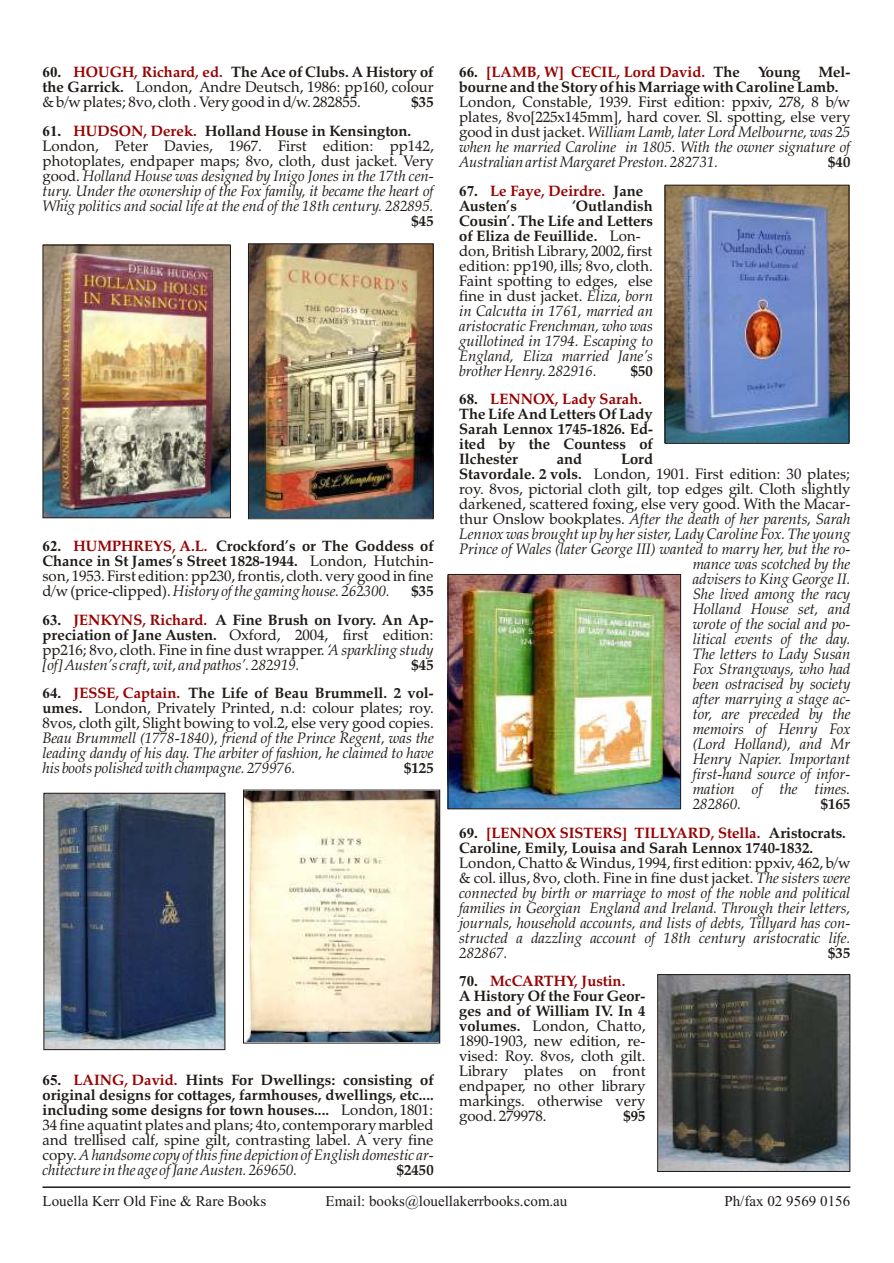
<style>
.page{position:relative;width:894px;height:1263px;background:#fff}
.page>*{position:absolute;margin:0;border:0;box-sizing:border-box;transform-origin:0 0}
.t1{font:italic 15px/15px "Zapf Calligr BT";color:#1f1a17;text-align:justify}
.t2{font:15px/15px "Zapf Calligr BT";color:#1f1a17;text-align:justify}
.t3{font:700 15px/15px "Zapf Calligr BT";color:#1f1a17}
.t4{font:15px "Times New Roman";letter-spacing:.005em;color:#1f1a17}
.t5{font:700 15px/15px "Zapf Calligr BT";color:#900}
.s1{font-family:"Times New Roman";font-weight:700}
.s2{font-weight:700;color:#900}
.s3{font-weight:700}
.s4{font-family:"Times New Roman";font-weight:700;font-style:normal}
.s5{font-weight:700;font-style:normal;color:#900}
.s6{font-weight:700;font-style:normal}
.s7{font-style:normal}
.s8{font-style:italic}
.s9{font-family:"Times New Roman"}
.s10{color:#900}
.s11{font-weight:400}
.s12{font-weight:400;font-style:italic}
.s13{font-family:"Times New Roman";color:#1f1a17}
.s14{color:#1f1a17}
</style>
<div class="page">
<hr style="left:43px;top:1186px;width:807px;height:2px;background:#1f1a17">
<img style="left:450px;top:576px;width:229px;height:231px">
<div style="left:448px;top:574px;width:233px;height:235px;border:1px solid #1f1a17"></div>
<img style="left:245px;top:792px;width:193px;height:249px">
<div style="left:243px;top:790px;width:197px;height:253px;border:1px solid #1f1a17"></div>
<img style="left:45px;top:247px;width:184px;height:269px">
<div style="left:43px;top:245px;width:188px;height:273px;border:1px solid #1f1a17"></div>
<img style="left:250px;top:246px;width:181px;height:271px">
<div style="left:248px;top:244px;width:185px;height:275px;border:1px solid #1f1a17"></div>
<img style="left:46px;top:795px;width:177px;height:253px">
<div style="left:44px;top:793px;width:181px;height:257px;border:1px solid #1f1a17"></div>
<img style="left:667px;top:187px;width:180px;height:255px">
<div style="left:665px;top:185px;width:184px;height:259px;border:1px solid #1f1a17"></div>
<img style="left:660px;top:976px;width:188px;height:194px">
<div style="left:658px;top:974px;width:192px;height:198px;border:1px solid #1f1a17"></div>
<p class="t2" style="left:43px;top:66px;width:393px"><span class="s1">60.</span> <span class="s2">HOUGH, Rich ard, ed.</span> <span class="s3">The Ace of Clubs. A His tory of the Garrick.</span> Lon don, An dre Deutsch, 1986: pp160, col our &amp; b/w plates; 8vo, cloth . Very good in d/w. 282855.</p>
<p class="t3" style="left:412px;top:96px;width:24px">$35</p>
<p class="t1" style="left:43px;top:125px;width:393px;text-align:left"><span class="s4">61.</span> <span class="s5">HUD SON, Derek.</span> <span class="s6">Hol land House in Kensington.<br></span><span class="s7">Lon don, Pe ter Davies, 1967. First edi tion: pp142, photoplates, endpaper maps; 8vo, cloth, dust jacket. Very good.</span> Hol land House was de signed by Inigo Jones in the 17th cen - tury. Un der the own er ship of the Fox fam ily, it be came the heart of Whig pol i tics and so cial life at the end of the 18th cen tury. 282895.</p>
<p class="t3" style="left:412px;top:215px;width:24px">$45</p>
<p class="t2" style="left:43px;top:540px;width:393px"><span class="s1">62.</span> <span class="s2">HUMPHREYS, A.L.</span> <span class="s3">Crockford’s or The God dess of Chance in St James’s Street 1828-1944.</span> Lon don, Hutch in - son, 1953. First edi tion: pp230, frontis, cloth. very good in fine d/w (price-clipped). <span class="s8">His tory of the gam ing house. 262300.</span></p>
<p class="t3" style="left:412px;top:585px;width:24px">$35</p>
<p class="t2" style="left:43px;top:614px;width:393px"><span class="s1">63.</span> <span class="s2">JENKYNS, Rich ard.</span> <span class="s3">A Fine Brush on Ivory. An Ap - pre ci a tion of Jane Austen.</span> Ox ford, 2004, first edi tion: pp216; 8vo, cloth. Fine in fine dust wrap per. <span class="s8">‘A spar kling study [of] Austen’s craft, wit, and pa thos’. 282919.</span></p>
<p class="t3" style="left:412px;top:659px;width:24px">$45</p>
<p class="t2" style="left:43px;top:687px;width:393px"><span class="s1">64.</span> <span class="s2">JESSE, Cap tain.</span> <span class="s3">The Life of Beau Brummell. 2 vol - umes.</span> Lon don, Pri vately Printed, n.d: col our plates; roy.<br>8vos, cloth gilt, Slight bow ing to vol.2, else very good cop ies.</p>
<p class="t1" style="left:43px;top:732px;width:393px">Beau Brummell (1778-1840), friend of the Prince Re gent, was the lead ing dandy of his day. The ar bi ter of fash ion, he claimed to have his boots pol ished with cham pagne. 279976.</p>
<p class="t3" style="left:404px;top:762px;width:31px">$125</p>
<p class="t3" style="left:43px;top:1074px;width:393px;text-align:justify"><span class="s9">65.</span> <span class="s10">LAING, Da vid.</span> Hints For Dwell ings: con sist ing of orig i nal de signs for cot tages, farm houses, dwell ings, etc.... in clud ing some de signs for town houses.... <span class="s11">Lon don, 1801:<br>34 fine aquatint plates and plans; 4to, con tem po rary mar bled and trellised calf, spine gilt, contrast ing la bel. A very fine copy.</span> <span class="s12">A hand some copy of this fine de pic tion of Eng lish do mes tic ar - chi tec ture in the age of Jane Austen. 269650.</span></p>
<p class="t3" style="left:397px;top:1164px;width:38px">$2450</p>
<p class="t3" style="left:459px;top:66px;width:393px"><span class="s9">66.</span> <span class="s10">[LAMB, W] CECIL, Lord Da vid.</span> The Young Mel - bourne and the Story of his Marriage with Caro line Lamb.</p>
<p class="t1" style="left:459px;top:96px;width:393px"><span class="s7">Lon don, Con sta ble, 1939. First edi tion: ppxiv, 278, 8 b/w plates, 8vo[225x145mm], hard cover. Sl. spot ting, else very good in dust jacket.</span> Wil liam Lamb, later Lord Mel bourne, was 25 when he married Caro line in 1805. With the owner sig na ture of Aus tra lian art ist Mar ga ret Pres ton. 282731.</p>
<p class="t3" style="left:828px;top:156px;width:24px">$40</p>
<p class="t5" style="left:459px;top:185px;width:186px"><span class="s13">67.</span> Le Faye, Deirdre. <span class="s14">Jane<br>Austen’s</span></p>
<p class="t1" style="left:459px;top:200px;width:195px;text-align:left;text-indent:113px"><span class="s6">‘Out land ish<br>Cousin’. The Life and Let ters of Eliza de Feuillide.</span> <span class="s7">Lon - don, Brit ish Li brary, 2002, first edi tion: pp190, ills; 8vo, cloth.<br>Faint spot ting to edges, else fine in dust jacket.</span> Eliza, born in Cal cutta in 1761, married an aris to cratic French man, who was guil lo tined in 1794. Es cap ing to<br>Eng land, Eliza married Jane’s brother Henry. 282916.</p>
<p class="t3" style="left:631px;top:365px;width:24px">$50</p>
<p class="t3" style="left:459px;top:393px;width:195px"><span class="s9">68.</span> <span class="s10">LENNOX, Lady Sa rah.<br></span>The Life And Let ters Of Lady<br>Sa rah Lennox 1745-1826. Ed - ited by the Count ess of<br>Ilchester</p>
<p class="t3" style="left:557px;top:453px;width:27px">and</p>
<p class="t3" style="left:621px;top:453px;width:34px">Lord</p>
<p class="t2" style="left:459px;top:468px;width:393px"><span class="s3">Stavordale. 2 vols.</span> Lon don, 1901. First edi tion: 30 plates;</p>
<p class="t2" style="left:459px;top:483px;width:393px">roy. 8vos, pic to rial cloth gilt, top edges gilt. Cloth slightly</p>
<p class="t2" style="left:459px;top:498px;width:393px">darkened, scat tered fox ing, else very good. With the Mac ar -</p>
<p class="t1" style="left:459px;top:513px;width:393px"><span class="s7">thur On slow book plates.</span> After the death of her parents, Sa rah</p>
<p class="t1" style="left:459px;top:528px;width:393px">Lennox was brought up by her sis ter, Lady Caro line Fox. The young</p>
<p class="t1" style="left:459px;top:543px;width:393px">Prince of Wales (later George III) wanted to marry her, but the ro -</p>
<p class="t1" style="left:693px;top:558px;width:159px">mance was scotched by the</p>
<p class="t1" style="left:693px;top:573px;width:159px">ad vis ers to King George II.</p>
<p class="t1" style="left:693px;top:588px;width:159px">She lived among the racy</p>
<p class="t1" style="left:693px;top:603px;width:159px">Hol land House set, and</p>
<p class="t1" style="left:693px;top:618px;width:159px">wrote of the so cial and po -</p>
<p class="t1" style="left:693px;top:633px;width:159px">lit i cal events of the day.</p>
<p class="t1" style="left:693px;top:648px;width:159px">The let ters to Lady Su san</p>
<p class="t1" style="left:693px;top:663px;width:159px">Fox Strang ways, who had</p>
<p class="t1" style="left:693px;top:678px;width:159px">been os tra cised by so ci ety</p>
<p class="t1" style="left:693px;top:693px;width:159px">after marry ing a stage ac -</p>
<p class="t1" style="left:693px;top:708px;width:159px">tor, are pre ceded by the</p>
<p class="t1" style="left:693px;top:723px;width:159px">mem oirs of Henry Fox</p>
<p class="t1" style="left:693px;top:738px;width:159px">(Lord Hol land), and Mr</p>
<p class="t1" style="left:693px;top:753px;width:159px">Henry Napier. Im por tant</p>
<p class="t1" style="left:693px;top:768px;width:159px">first-hand source of in for-</p>
<p class="t1" style="left:693px;top:783px;width:159px">ma tion of the times.</p>
<p class="t1" style="left:693px;top:798px;width:50px">282860.</p>
<p class="t3" style="left:821px;top:798px;width:31px">$165</p>
<p class="t3" style="left:459px;top:827px;width:388px"><span class="s9">69.</span> <span class="s10">[LENNOX SIS TERS] TILLYARD, Stella.</span> Aris to crats.<br>Caro line, Em ily, Louisa and Sarah Lennox 1740-1832.</p>
<p class="t1" style="left:459px;top:857px;width:393px"><span class="s7">Lon don, Chatto &amp; Windus, 1994, first edition: ppxiv, 462, b/w &amp; col. illus, 8vo, cloth. Fine in fine dust jacket.</span> The sis ters were con nected by birth or marriage to most of the noble and po lit i cal fam i lies in Georgian Eng land and Ire land. Through their let ters, journals, house hold ac counts, and lists of debts, Tillyard has con - structed a daz zling ac count of 18th cen tury aris to cratic life.<br>282867.</p>
<p class="t3" style="left:828px;top:947px;width:24px">$35</p>
<p class="t2" style="left:459px;top:975px;width:188px;text-align:left"><span class="s1">70.</span> <span class="s2">Mc CAR THY, Justin.<br></span><span class="s3">A His tory Of the Four Geor&shy;ges and of Wil liam IV. In 4 vol umes.</span> Lon don, Chatto,<br>1890-1903, new edi tion, re - vised: Roy. 8vos, cloth gilt.<br>Li brary plates on front endpaper, no other li brary mark ings. oth er wise very good. 279978.</p>
<p class="t3" style="left:623px;top:1110px;width:24px">$95</p>
<p class="t4" style="left:43px;top:1195px;width:225px">Louella Kerr Old Fine &amp; Rare Books</p>
<p class="t4" style="left:326px;top:1195px;width:243px">Email: books@louellakerrbooks.com.au</p>
<p class="t4" style="left:724px;top:1195px;width:127px">Ph/fax 02 9569 0156</p>
</div>
